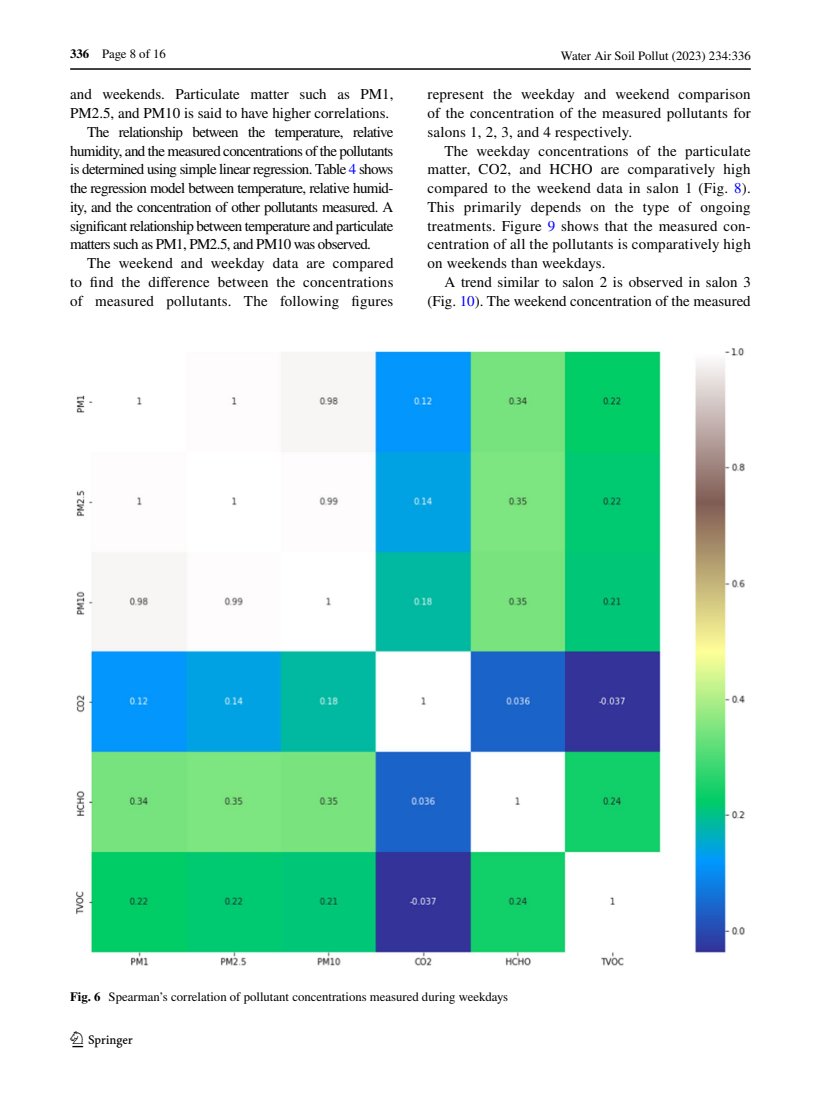
<style>
.page{position:relative;width:821px;height:1106px;background:#fff}
.page>*{position:absolute;margin:0;border:0;box-sizing:border-box;transform-origin:0 0}
.t1{font:22.5px "Springnew Regular 2";color:#000}
.t2{font:15px/18.8px "STIX";letter-spacing:-.015em;color:#000;text-align:justify}
.t3{font:15px "STIX";letter-spacing:-.04em;color:#000}
.t4{font:15px "STIX";letter-spacing:.015em;color:#000}
.t5{font:12.75px "STIX";color:#000}
.s1{font-weight:700}
.s2{color:#00f}
</style>
<div class="page">
<hr style="left:70px;top:68px;width:680px;height:2px;background:#000">
<img style="left:76px;top:349px;width:668px;height:616px">
<p class="t5" style="left:70px;top:45px;width:97px"><span class="s1">336</span> Page 8 of 16</p>
<p class="t2" style="left:70px;top:86px;width:325px">and weekends. Particulate matter such as PM1,</p>
<p class="t2" style="left:70px;top:105px;width:321px">PM2.5, and PM10 is said to have higher correlations.</p>
<p class="t3" style="left:87px;top:121px;width:308px">The relationship between the temperature, relative</p>
<p class="t3" style="left:70px;top:140px;width:325px">humidity, and the measured concentrations of the pollutants</p>
<p class="t3" style="left:70px;top:159px;width:325px">is determined using simple linear regression. Table <span class="s2">4</span> shows</p>
<p class="t3" style="left:70px;top:178px;width:325px">the regression model between temperature, relative humid-</p>
<p class="t3" style="left:70px;top:196px;width:325px">ity, and the concentration of other pollutants measured. A</p>
<p class="t3" style="left:70px;top:215px;width:325px">significant relationship between temperature and particulate</p>
<p class="t3" style="left:70px;top:234px;width:302px">matters such as PM1, PM2.5, and PM10 was observed.</p>
<p class="t4" style="left:87px;top:253px;width:308px">The weekend and weekday data are compared</p>
<p class="t4" style="left:70px;top:271px;width:325px">to find the difference between the concentrations</p>
<p class="t4" style="left:70px;top:290px;width:325px">of measured pollutants. The following figures</p>
<p class="t5" style="left:561px;top:47px;width:191px">Water Air Soil Pollut (2023) 234:336</p>
<p class="t2" style="left:427px;top:86px;width:325px">represent the weekday and weekend comparison of the concentration of the measured pollutants for salons 1, 2, 3, and 4 respectively.</p>
<p class="t2" style="left:427px;top:142px;width:325px;text-indent:17px">The weekday concentrations of the particulate matter, CO2, and HCHO are comparatively high compared to the weekend data in salon 1 (Fig. <span class="s2">8</span>).<br>This primarily depends on the type of ongoing treatments. Figure <span class="s2">9</span> shows that the measured con&shy;centration of all the pollutants is comparatively high on weekends than weekdays.</p>
<p class="t2" style="left:427px;top:273px;width:325px;text-align:right">A trend similar to salon 2 is observed in salon 3 (Fig. <span class="s2">10</span>). The weekend concentration of the measured</p>
<p class="t5" style="left:70px;top:987px;width:439px"><span class="s1">Fig. 6</span> Spearman’s correlation of pollutant concentrations measured during weekdays</p>
<h1 class="t1" style="left:72px;top:1031px;width:62px">1 3</h1>
</div>
